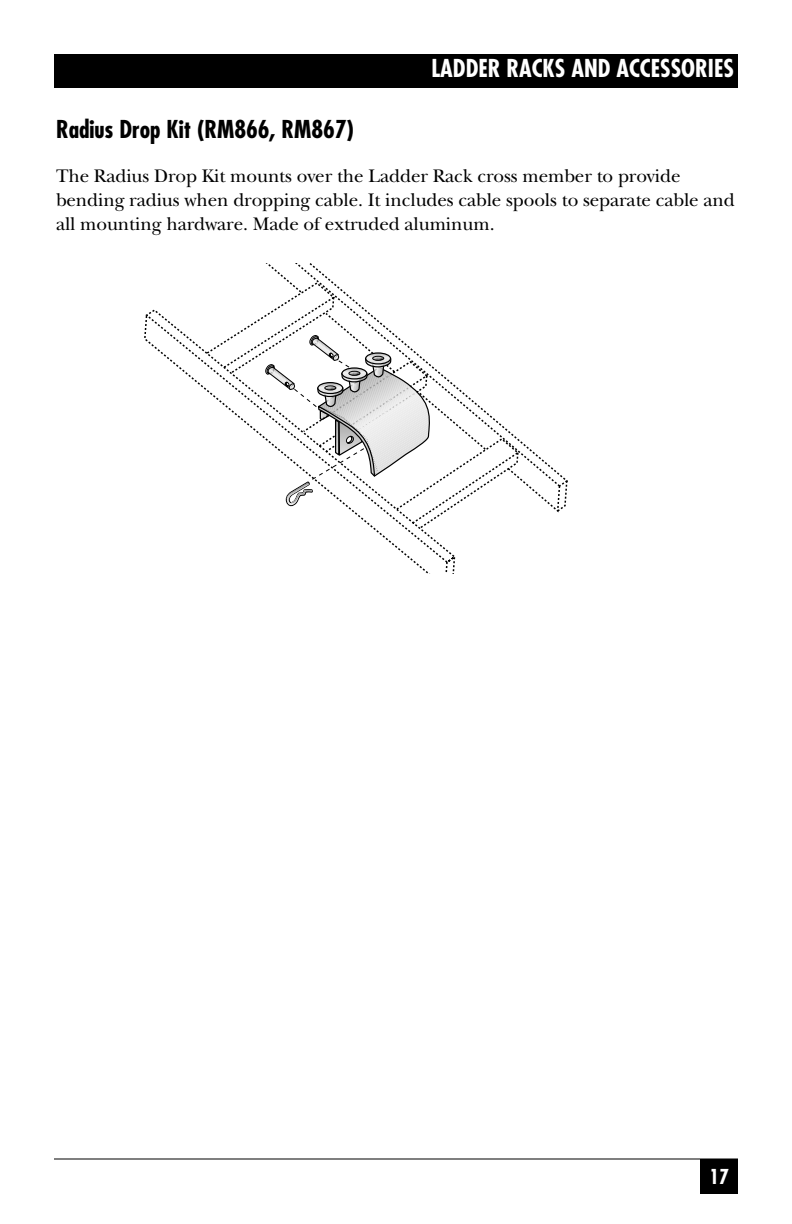
<style>
.page{position:relative;width:792px;height:1224px;background:#fff}
.page>*{position:absolute;margin:0;border:0;box-sizing:border-box;transform-origin:0 0}
.t1{font:700 condensed 24px "Futura";color:#000}
.t2{font:700 condensed 24px "Futura";color:#fff}
.t3{font:700 condensed 20px "Futura";color:#fff}
.t4{font:19px/24px "New Baskerville";letter-spacing:-.005em;color:#000}
</style>
<div class="page">
<div style="left:54px;top:54px;width:684px;height:34px;background:#000"></div>
<div style="left:700px;top:1159px;width:38px;height:35px;background:#000"></div>
<svg style="left:144px;top:263px;width:424px;height:310px"></svg>
<svg style="left:265px;top:335px;width:167px;height:173px"></svg>
<div style="left:372px;top:356px;width:12px;height:5px;border:1px solid #000;border-radius:50%"></div>
<svg style="left:508px;top:467px;width:53px;height:44px"></svg>
<hr style="left:54px;top:1158px;width:684px;height:2px;background:#000">
<p class="t2" style="left:431px;top:58px;width:304px">LADDER RACKS AND ACCESSORIES</p>
<p class="t1" style="left:56px;top:119px;width:299px">Radius Drop Kit (RM866, RM867)</p>
<p class="t4" style="left:56px;top:166px;width:680px">The Radius Drop Kit mounts over the Ladder Rack cross member to provide bending radius when dropping cable. It includes cable spools to separate cable and all mounting hardware. Made of extruded aluminum.</p>
<p class="t3" style="left:709px;top:1168px;width:21px">17</p>
</div>
